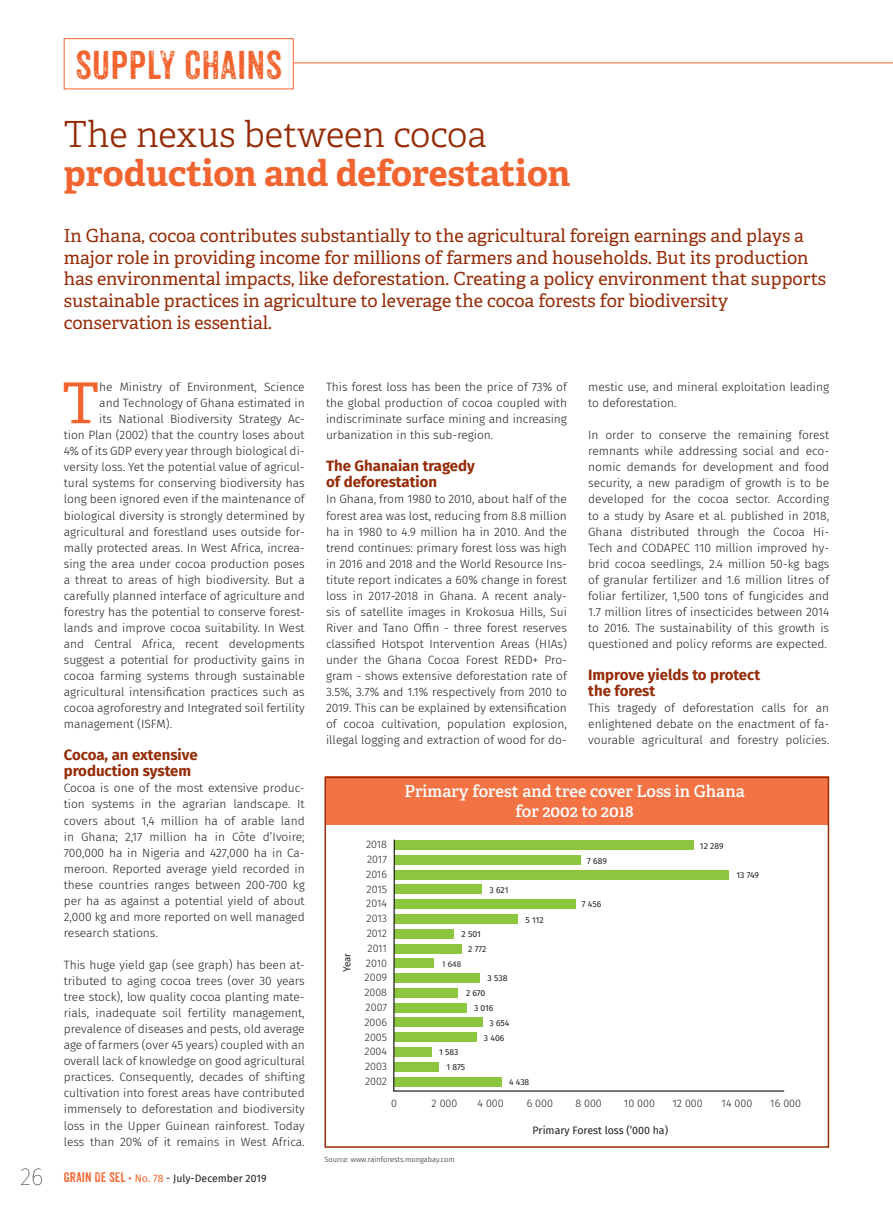
<style>
.page{position:relative;width:893px;height:1212px;background:#fff}
.page>*{position:absolute;margin:0;border:0;box-sizing:border-box;transform-origin:0 0}
.Texte_lettrine{font:56.4px "Adelle";color:#f2642f}
.t1{font:39px "Anodyne";color:#f2642f}
.t2{font:700 36px/39px "Adelle";color:#f2642f}
.t3{font:18px/21.6px "Adelle";color:#952c07}
.t4{font:600 16.5px/19.8px "Adelle";color:#fff;text-align:center}
.Inter{font:700 15px/16px "Fira Sans";color:#952c07}
.Texte{font:300 12px/16px "Fira Sans";color:#231f20;text-align:justify}
.Texte_lettrine-2{font:300 12px "Fira Sans";color:#231f20}
.t5{font:300 10.65px "Fira Sans";color:#231f20}
.t6{font:10.65px "Fira Sans";color:#231f20}
.t7{font:10.65px "Myriad";color:#231f20}
.t8{font:10.5px "Fira Sans";color:#231f20}
.t9{font:8.55px/15px "Fira Sans";letter-spacing:-.005em;color:#231f20}
.t10{font:8.55px "Myriad";color:#231f20}
.Crédit_photo_-_Sourc{font:300 7.5px "Fira Sans";color:#231f20}
.s1{font-weight:300;color:#952c07}
.s2{font-weight:100;font-size:24px}
.s3{font-family:"Anodyne";font-size:13.5px;color:#f2642f}
.s4{color:#f2642f}
</style>
<div class="page">
<hr style="left:187px;top:63px;width:706px;height:1px;background:#f2642f">
<div style="left:326px;top:777px;width:503px;height:48px;background:#f37344"></div>
<svg style="left:393px;top:839px;width:392px;height:253px"></svg>
<div style="left:324px;top:777px;width:505px;height:371px;border:2px solid #952c07"></div>
<div style="left:64px;top:38px;width:229px;height:51px;background:#fff;border:1px solid #f2642f"></div>
<p class="t1" style="left:75px;top:41px;width:209px">SUPPLY CHAINS</p>
<p class="t2" style="left:64px;top:115px;width:508px"><span class="s1">The nexus between cocoa </span>production and deforestation</p>
<p class="t3" style="left:64px;top:225px;width:764px">In Ghana, cocoa contributes substantially to the agricultural foreign earnings and plays a major role in providing income for millions of farmers and households. But its production has environmental impacts, like deforestation. Creating a policy environment that supports sustainable practices in agriculture to leverage the cocoa forests for biodiversity conservation is essential.</p>
<p class="Texte_lettrine" style="left:62px;top:368px;width:39px">T</p>
<p class="Texte_lettrine-2" style="left:99px;top:378px;width:207px">he Ministry of Environment, Science</p>
<p class="Texte_lettrine-2" style="left:99px;top:394px;width:207px">and Technology of Ghana estimated in</p>
<p class="Texte_lettrine-2" style="left:99px;top:410px;width:207px">its National Biodiversity Strategy Ac-</p>
<p class="Texte_lettrine-2" style="left:64px;top:427px;width:242px">tion Plan (2002) that the country loses about</p>
<p class="Texte_lettrine-2" style="left:64px;top:443px;width:242px">4% of its GDP every year through biological di-</p>
<p class="Texte_lettrine-2" style="left:64px;top:459px;width:242px">versity loss. Yet the potential value of agricul-</p>
<p class="Texte_lettrine-2" style="left:64px;top:475px;width:242px">tural systems for conserving biodiversity has</p>
<p class="Texte_lettrine-2" style="left:64px;top:491px;width:242px">long been ignored even if the maintenance of</p>
<p class="Texte_lettrine-2" style="left:64px;top:507px;width:242px">biological diversity is strongly determined by</p>
<p class="Texte_lettrine-2" style="left:64px;top:523px;width:242px">agricultural and forestland uses outside for-</p>
<p class="Texte_lettrine-2" style="left:64px;top:539px;width:242px">mally protected areas. In West Africa, increa-</p>
<p class="Texte_lettrine-2" style="left:64px;top:555px;width:242px">sing the area under cocoa production poses</p>
<p class="Texte_lettrine-2" style="left:64px;top:571px;width:242px">a threat to areas of high biodiversity. But a</p>
<p class="Texte_lettrine-2" style="left:64px;top:587px;width:242px">carefully planned interface of agriculture and</p>
<p class="Texte_lettrine-2" style="left:64px;top:603px;width:242px">forestry has the potential to conserve forest-</p>
<p class="Texte_lettrine-2" style="left:64px;top:619px;width:242px">lands and improve cocoa suitability. In West</p>
<p class="Texte_lettrine-2" style="left:64px;top:635px;width:242px">and Central Africa, recent developments</p>
<p class="Texte_lettrine-2" style="left:64px;top:651px;width:242px">suggest a potential for productivity gains in</p>
<p class="Texte_lettrine-2" style="left:64px;top:667px;width:242px">cocoa farming systems through sustainable</p>
<p class="Texte_lettrine-2" style="left:64px;top:683px;width:242px">agricultural intensification practices such as</p>
<p class="Texte_lettrine-2" style="left:64px;top:699px;width:242px">cocoa agroforestry and Integrated soil fertility</p>
<p class="Texte_lettrine-2" style="left:64px;top:715px;width:110px">management (ISFM).</p>
<p class="Inter" style="left:64px;top:746px;width:135px">Cocoa, an extensive production system</p>
<p class="Texte" style="left:64px;top:780px;width:242px">Cocoa is one of the most extensive produc&shy;tion systems in the agrarian landscape. It covers about 1,4 million ha of arable land in Ghana; 2,17 million ha in Côte d’Ivoire; 700,000 ha in Nigeria and 427,000 ha in Ca&shy;meroon. Reported average yield recorded in these countries ranges between 200-700 kg per ha as against a potential yield of about 2,000 kg and more reported on well managed research stations.</p>
<p class="Texte" style="left:64px;top:957px;width:242px">This huge yield gap (see graph) has been at&shy;tributed to aging cocoa trees (over 30 years tree stock), low quality cocoa planting mate&shy;rials, inadequate soil fertility management, prevalence of diseases and pests, old average age of farmers (over 45 years) coupled with an overall lack of knowledge on good agricultural practices. Consequently, decades of shifting cultivation into forest areas have contributed immensely to deforestation and biodiversity loss in the Upper Guinean rainforest. Today less than 20% of it remains in West Africa.</p>
<p class="t8" style="left:20px;top:1171px;width:248px"><span class="s2">26</span> <span class="s3">GRAIN DE SEL</span> <span class="s4">• No. 78</span> - July-December 2019</p>
<p class="Texte" style="left:326px;top:379px;width:242px">This forest loss has been the price of 73% of the global production of cocoa coupled with indiscriminate surface mining and increasing urbanization in this sub-region.</p>
<p class="Inter" style="left:326px;top:457px;width:151px">The Ghanaian tragedy of deforestation</p>
<p class="Texte" style="left:326px;top:491px;width:242px">In Ghana, from 1980 to 2010, about half of the forest area was lost, reducing from 8.8 million ha in 1980 to 4.9 million ha in 2010. And the trend continues: primary forest loss was high in 2016 and 2018 and the World Resource Ins&shy;titute report indicates a 60% change in forest loss in 2017-2018 in Ghana. A recent analy&shy;sis of satellite images in Krokosua Hills, Sui River and Tano Offin - three forest reserves classified Hotspot Intervention Areas (HIAs) under the Ghana Cocoa Forest REDD+ Pro&shy;gram - shows extensive deforestation rate of 3.5%, 3.7% and 1.1% respectively from 2010 to 2019. This can be explained by extensification of cocoa cultivation, population explosion, illegal logging and extraction of wood for do-</p>
<p class="Texte" style="left:588px;top:379px;width:242px">mestic use, and mineral exploitation leading to deforestation.</p>
<p class="Texte" style="left:588px;top:427px;width:242px">In order to conserve the remaining forest remnants while addressing social and eco&shy;nomic demands for development and food security, a new paradigm of growth is to be developed for the cocoa sector. According to a study by Asare et al. published in 2018, Ghana distributed through the Cocoa Hi-Tech and CODAPEC 110 million improved hy&shy;brid cocoa seedlings, 2.4 million 50-kg bags of granular fertilizer and 1.6 million litres of foliar fertilizer, 1,500 tons of fungicides and 1.7 million litres of insecticides between 2014 to 2016. The sustainability of this growth is questioned and policy reforms are expected.</p>
<p class="Inter" style="left:588px;top:666px;width:173px">Improve yields to protect the forest</p>
<p class="Texte" style="left:588px;top:700px;width:242px">This tragedy of deforestation calls for an enlightened debate on the enactment of fa&shy;vourable agricultural and forestry policies.</p>
<p class="t4" style="left:404px;top:782px;width:342px">Primary forest and tree cover Loss in Ghana for 2002 to 2018</p>
<p class="t5" style="left:366px;top:837px;width:22px">2018</p>
<p class="t9" style="left:700px;top:838px;width:25px">12 289</p>
<p class="t7" style="left:341px;top:972px;width:20px;rotate:-90deg">Year</p>
<p class="t5" style="left:367px;top:852px;width:21px">2017</p>
<p class="t5" style="left:366px;top:867px;width:22px">2016</p>
<p class="t5" style="left:367px;top:881px;width:22px">2015</p>
<p class="t5" style="left:366px;top:896px;width:22px">2014</p>
<p class="t5" style="left:367px;top:911px;width:22px">2013</p>
<p class="t5" style="left:367px;top:926px;width:22px">2012</p>
<p class="t5" style="left:368px;top:940px;width:21px">2011</p>
<p class="t5" style="left:366px;top:955px;width:23px">2010</p>
<p class="t5" style="left:365px;top:970px;width:24px">2009</p>
<p class="t5" style="left:364px;top:985px;width:24px">2008</p>
<p class="t5" style="left:366px;top:1000px;width:23px">2007</p>
<p class="t5" style="left:364px;top:1014px;width:24px">2006</p>
<p class="t5" style="left:365px;top:1029px;width:24px">2005</p>
<p class="t5" style="left:365px;top:1044px;width:24px">2004</p>
<p class="t5" style="left:365px;top:1059px;width:24px">2003</p>
<p class="t5" style="left:365px;top:1074px;width:23px">2002</p>
<p class="t9" style="left:490px;top:882px;width:20px">3 621</p>
<p class="t9" style="left:468px;top:926px;width:20px;text-indent:-7px">2 501<br>2 772</p>
<p class="t10" style="left:442px;top:960px;width:21px">1 648</p>
<p class="t9" style="left:488px;top:971px;width:21px">3 538</p>
<p class="t9" style="left:466px;top:986px;width:21px">2 670</p>
<p class="t9" style="left:474px;top:1000px;width:21px">3 016</p>
<p class="t9" style="left:489px;top:1015px;width:21px">3 654</p>
<p class="t9" style="left:484px;top:1030px;width:22px">3 406</p>
<p class="t9" style="left:447px;top:1044px;width:20px;text-indent:-7px">1 583<br>1 875</p>
<p class="t9" style="left:526px;top:912px;width:20px">5 112</p>
<p class="t9" style="left:509px;top:1074px;width:22px">4 438</p>
<p class="t9" style="left:587px;top:853px;width:21px">7 689</p>
<p class="t9" style="left:582px;top:896px;width:21px">7 456</p>
<p class="t9" style="left:736px;top:867px;width:24px">13 749</p>
<p class="t5" style="left:391px;top:1096px;width:7px">0</p>
<p class="t5" style="left:432px;top:1096px;width:27px">2 000</p>
<p class="t5" style="left:477px;top:1096px;width:28px">4 000</p>
<p class="t5" style="left:527px;top:1096px;width:28px">6 000</p>
<p class="t5" style="left:575px;top:1096px;width:28px">8 000</p>
<p class="t5" style="left:624px;top:1096px;width:33px">10 000</p>
<p class="t5" style="left:672px;top:1096px;width:32px">12 000</p>
<p class="t5" style="left:722px;top:1096px;width:32px">14 000</p>
<p class="t5" style="left:770px;top:1096px;width:32px">16 000</p>
<p class="t6" style="left:533px;top:1122px;width:137px">Primary Forest loss (’000 ha)</p>
<p class="Crédit_photo_-_Sourc" style="left:324px;top:1154px;width:132px">Source: www.rainforests.mongabay.com</p>
</div>
